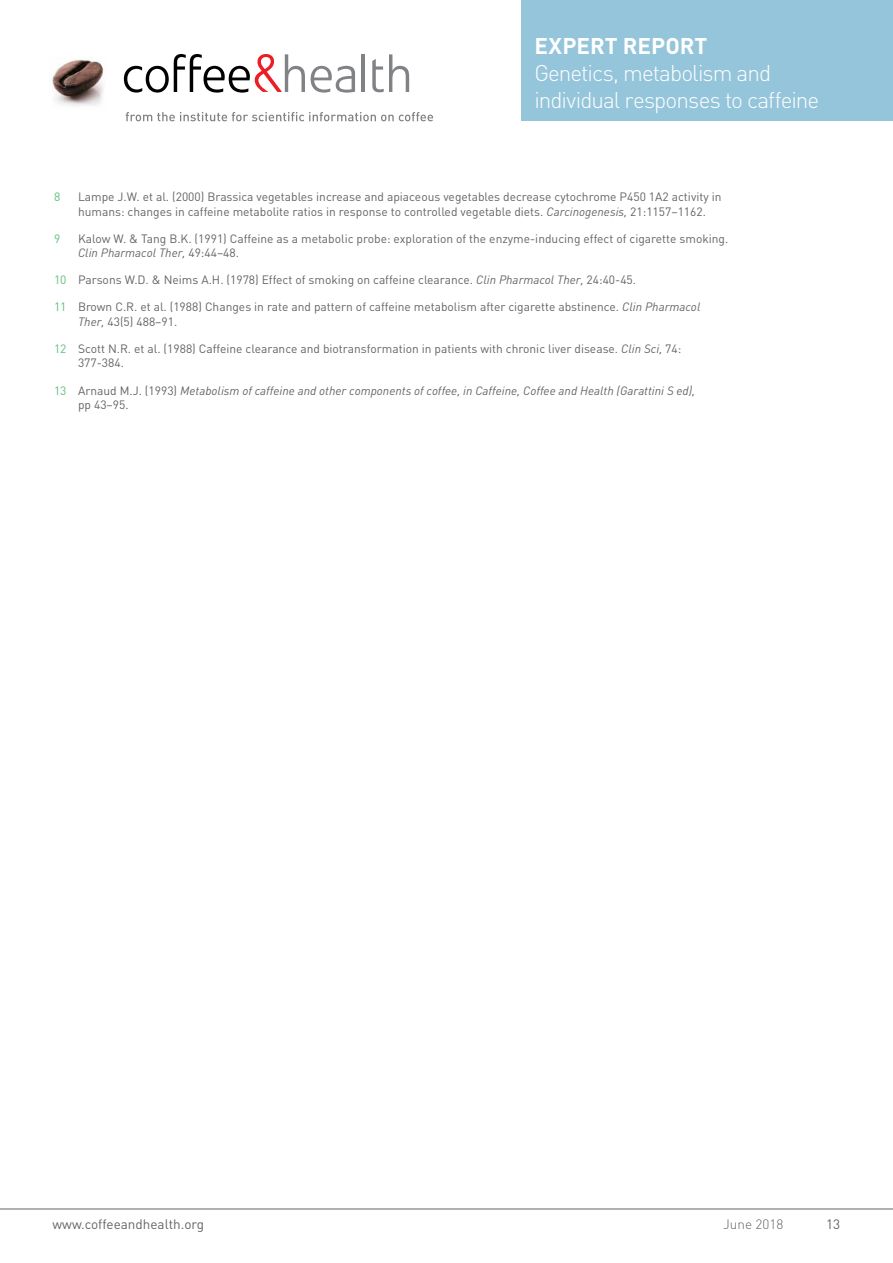
<style>
.page{position:relative;width:893px;height:1263px;background:#fff}
.page>*{position:absolute;margin:0;border:0;box-sizing:border-box;transform-origin:0 0}
.t1{font:300 22.5px/27px "DIN";letter-spacing:-.04em;color:#fff}
.t2{font:700 22.5px "DIN";color:#fff}
.t3{font:13.5px "DIN";color:#636466}
.t4{font:300 13.5px "DIN";color:#636466}
.t5{font:12px/14.4px "DIN";color:#636466}
.t6{font:italic 12px/14.4px "DIN";color:#636466}
.t7{font:12px "DIN";color:#5fc07c}
.s1{font-style:italic}
.s2{color:#5fc07c}
.s3{font-style:normal;color:#5fc07c}
.s4{font-style:normal}
</style>
<div class="page">
<hr style="left:0;top:1209px;width:893px;height:1px;background:#636466">
<div style="left:522px;top:0;width:371px;height:121px;background:#95c5da"></div>
<svg style="left:124px;top:54px;width:181px;height:39px"></svg>
<svg style="left:311px;top:66px;width:44px;height:27px"></svg>
<hr style="left:362px;top:54px;width:3px;height:38px;background:#808285">
<svg style="left:372px;top:54px;width:37px;height:38px"></svg>
<img style="left:50px;top:59px;width:54px;height:47px">
<svg style="left:126px;top:112px;width:307px;height:9px"></svg>
<h1 class="t2" style="left:534px;top:31px;width:175px">EXPERT REPORT</h1>
<h1 class="t1" style="left:534px;top:59px;width:286px">Genetics, metabolism and individual responses to caffeine</h1>
<p class="t7" style="left:54px;top:189px;width:8px">8</p>
<p class="t5" style="left:78px;top:189px;width:645px">Lampe J.W. et al. (2000) Brassica vegetables increase and apiaceous vegetables decrease cytochrome P450 1A2 activity in humans: changes in caffeine metabolite ratios in response to controlled vegetable diets. <span class="s1">Carcinogenesis,</span> 21:1157–1162.</p>
<p class="t7" style="left:54px;top:231px;width:8px">9</p>
<p class="t5" style="left:78px;top:231px;width:652px">Kalow W. &amp; Tang B.K. (1991) Caffeine as a metabolic probe: exploration of the enzyme-inducing effect of cigarette smoking.<br><span class="s1">Clin Pharmacol Ther,</span> 49:44–48.</p>
<p class="t5" style="left:54px;top:272px;width:584px"><span class="s2">10</span> Parsons W.D. &amp; Neims A.H. (1978) Effect of smoking on caffeine clearance. <span class="s1">Clin Pharmacol Ther,</span> 24:40-45.</p>
<p class="t5" style="left:78px;top:300px;width:624px;text-indent:-24px"><span class="s2">11</span> Brown C.R. et al. (1988) Changes in rate and pattern of caffeine metabolism after cigarette abstinence. <span class="s1">Clin Pharmacol<br>Ther,</span> 43(5) 488–91.</p>
<p class="t5" style="left:78px;top:341px;width:605px;text-indent:-24px"><span class="s2">12</span> Scott N.R. et al. (1988) Caffeine clearance and biotransformation in patients with chronic liver disease. <span class="s1">Clin Sci,</span> 74:<br>377-384.</p>
<p class="t6" style="left:78px;top:383px;width:619px;text-indent:-24px"><span class="s3">13</span> <span class="s4">Arnaud M.J. (1993)</span> Metabolism of caffeine and other components of coffee, in Caffeine, Coffee and Health (Garattini S ed), <span class="s4">pp 43–95.</span></p>
<p class="t3" style="left:53px;top:1215px;width:153px">www.coffeeandhealth.org</p>
<p class="t4" style="left:723px;top:1215px;width:62px">June 2018</p>
<p class="t3" style="left:826px;top:1215px;width:16px">13</p>
</div>
